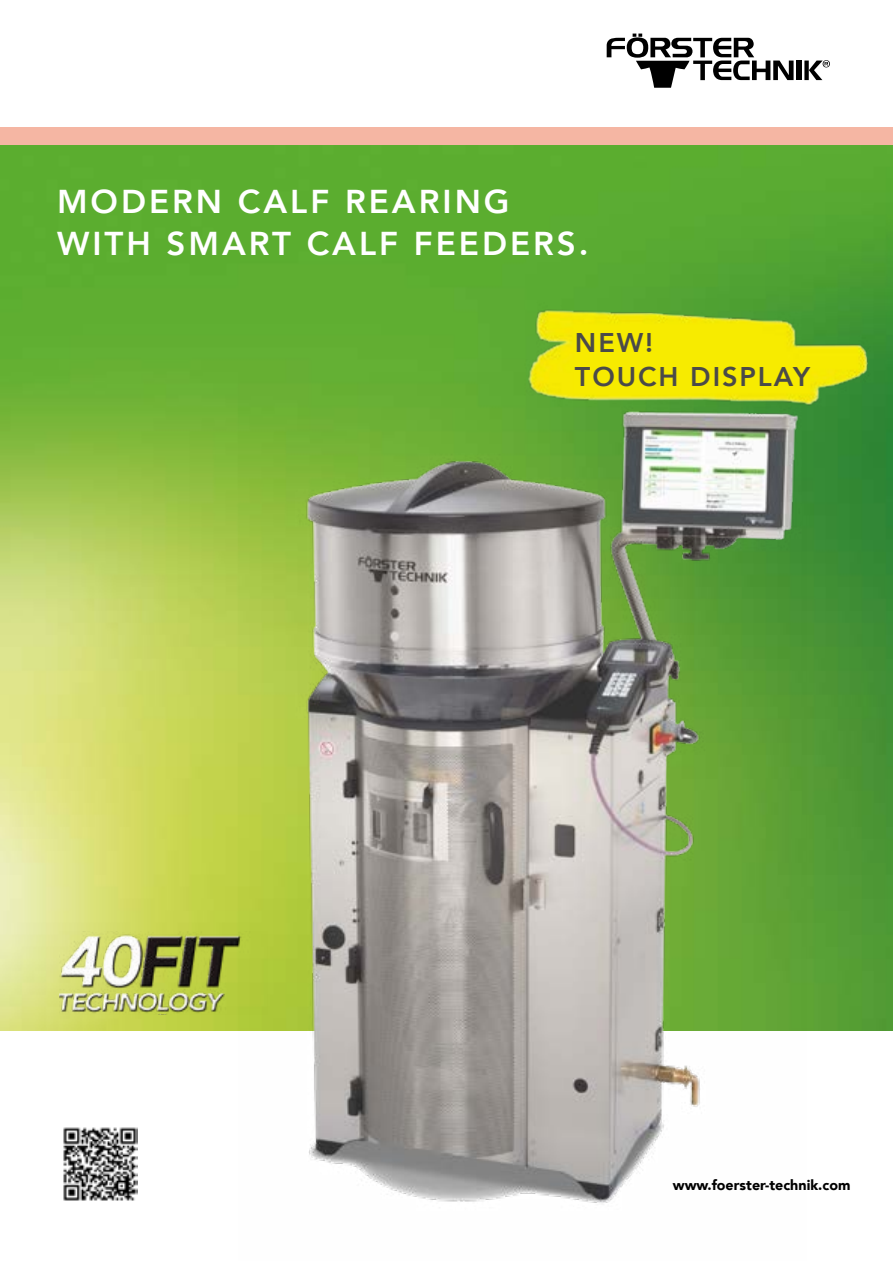
<style>
.page{position:relative;width:893px;height:1263px;background:#fff}
.page>*{position:absolute;margin:0;border:0;box-sizing:border-box;transform-origin:0 0}
.t1{font:800 33px/42px "Avenir LT Com";letter-spacing:.09em;color:#fff}
.t2{font:800 27px/34.5px "Avenir LT Com";letter-spacing:.07em;color:#4a4a49}
.t3{font:900 14.25px "Avenir LT Com";color:#000}
</style>
<div class="page">
<div style="left:0;top:127px;width:893px;height:18px;background:#f5b6a3"></div>
<img style="left:0;top:145px;width:893px;height:885px">
<img style="left:60px;top:931px;width:178px;height:83px">
<div style="left:796px;top:61px;width:6px;height:19px;background:#000"></div>
<svg style="left:607px;top:34px;width:187px;height:54px"></svg>
<svg style="left:804px;top:60px;width:26px;height:20px"></svg>
<img style="left:63px;top:1127px;width:74px;height:74px">
<img style="left:238px;top:372px;width:568px;height:832px">
<img style="left:503px;top:302px;width:370px;height:121px">
<p class="t1" style="left:57px;top:180px;width:533px">MODERN CALF REARING<br>WITH SMART CALF FEEDERS.</p>
<p class="t2" style="left:575px;top:325px;width:237px">NEW!<br>TOUCH DISPLAY</p>
<p class="t3" style="left:673px;top:1177px;width:179px">www.foerster-technik.com</p>
</div>
